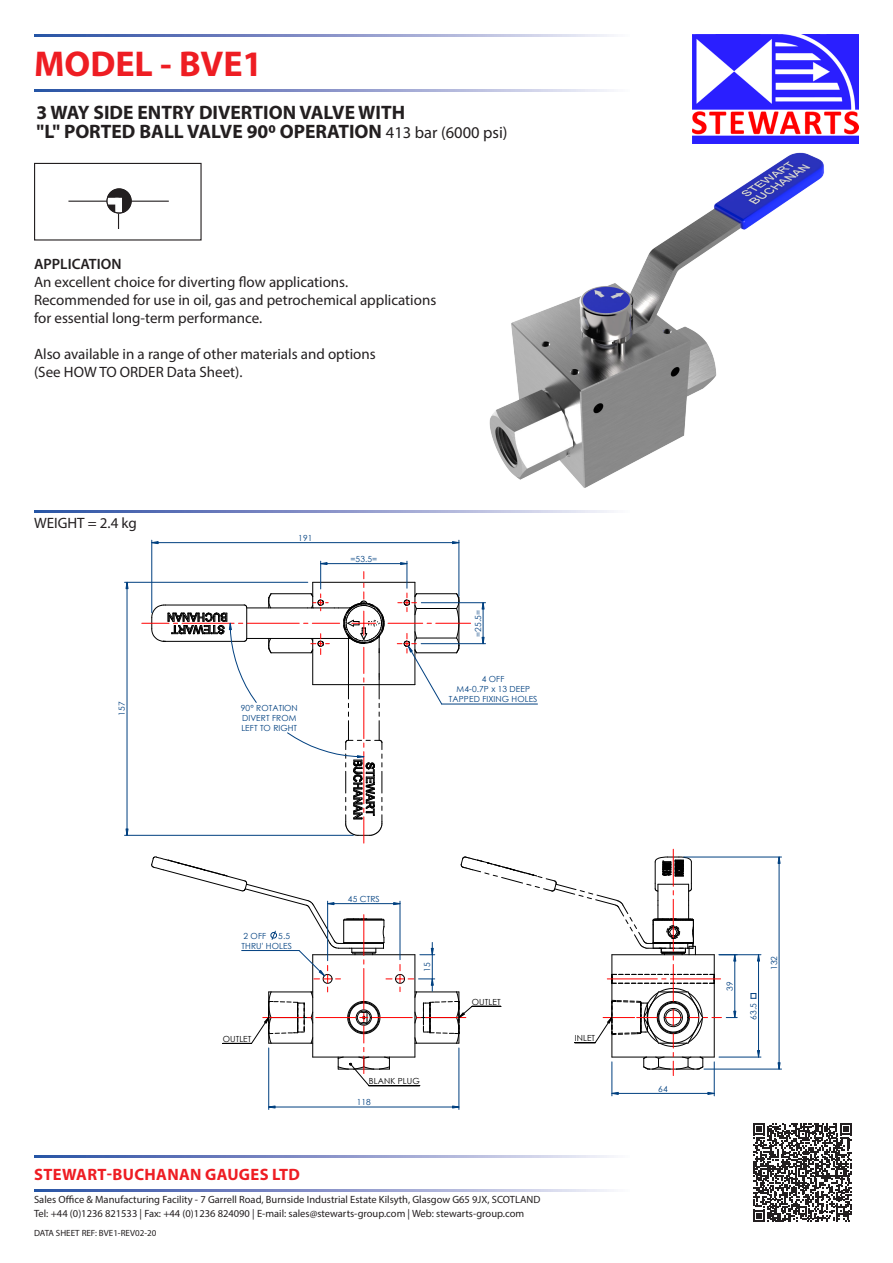
<style>
.page{position:relative;width:893px;height:1263px;background:#fff}
.page>*{position:absolute;margin:0;border:0;box-sizing:border-box;transform-origin:0 0}
.t1{font:700 36px "Myriad Pro";color:#ee1d23}
.t2{font:700 19.5px "Myriad Pro";color:#231f20}
.t3{font:700 16.5px "Myriad Pro";letter-spacing:.02em;color:#ee1d23}
.t4{font:15px/18px "Myriad Pro";color:#231f20}
.t5{font:600 15px "Myriad Pro";color:#231f20}
.t6{font:10.5px/13.5px "Myriad Pro";color:#231f20}
.t7{font:9px "Myriad Pro";color:#231f20}
.t8{font:8.4px/10.2px "Century Gothic";letter-spacing:.015em;color:#004080}
.t9{font:8.4px "Century Gothic";letter-spacing:.01em;color:#000}
.s1{font-weight:400;font-size:16.5px}
</style>
<div class="page">
<div style="left:107px;top:189px;width:24px;height:24px;background:#231f20;border-radius:50%"></div>
<svg style="left:34px;top:34px;width:577px;height:2px"></svg>
<svg style="left:34px;top:90px;width:577px;height:2px"></svg>
<svg style="left:34px;top:1156px;width:577px;height:2px"></svg>
<svg style="left:34px;top:1190px;width:577px;height:2px"></svg>
<img style="left:693px;top:34px;width:166px;height:109px">
<svg style="left:34px;top:510px;width:577px;height:2px"></svg>
<div style="left:34px;top:163px;width:168px;height:78px;border:1px solid #231f20"></div>
<hr style="left:68px;top:201px;width:101px;height:1px;background:#231f20">
<div style="left:107px;top:198px;width:12px;height:7px;background:#fff;border:2px solid #fff"></div>
<svg style="left:118px;top:214px;width:1px;height:15px"></svg>
<div style="left:115px;top:198px;width:7px;height:15px;background:#fff"></div>
<div style="left:107px;top:188px;width:25px;height:26px;border:1px solid #231f20;border-radius:50%"></div>
<hr style="left:247px;top:638px;width:61px;height:1px;background:#000">
<hr style="left:247px;top:607px;width:61px;height:1px;background:#000">
<hr style="left:416px;top:593px;width:41px;height:1px;background:#000">
<hr style="left:416px;top:608px;width:41px;height:1px;background:#000">
<hr style="left:416px;top:638px;width:41px;height:1px;background:#000">
<hr style="left:416px;top:652px;width:41px;height:1px;background:#000">
<svg style="left:456px;top:593px;width:4px;height:61px"></svg>
<hr style="left:271px;top:593px;width:40px;height:1px;background:#000">
<hr style="left:271px;top:652px;width:40px;height:1px;background:#000">
<svg style="left:268px;top:593px;width:4px;height:16px"></svg>
<svg style="left:268px;top:639px;width:4px;height:15px"></svg>
<hr style="left:313px;top:684px;width:102px;height:1px;background:#000">
<hr style="left:415px;top:582px;width:1px;height:103px;background:#000">
<hr style="left:313px;top:582px;width:102px;height:1px;background:#000">
<hr style="left:247px;top:623px;width:52px;height:1px;background:#f00">
<hr style="left:388px;top:623px;width:35px;height:1px;background:#f00">
<hr style="left:436px;top:623px;width:35px;height:1px;background:#f00">
<hr style="left:321px;top:563px;width:86px;height:1px;background:#004080">
<hr style="left:152px;top:542px;width:307px;height:1px;background:#004080">
<hr style="left:459px;top:540px;width:1px;height:56px;background:#004080">
<hr style="left:152px;top:540px;width:1px;height:73px;background:#004080">
<hr style="left:442px;top:704px;width:95px;height:1px;background:#004080">
<hr style="left:483px;top:603px;width:1px;height:41px;background:#004080">
<hr style="left:421px;top:602px;width:65px;height:1px;background:#004080">
<hr style="left:421px;top:643px;width:65px;height:1px;background:#004080">
<hr style="left:125px;top:835px;width:228px;height:1px;background:#004080">
<hr style="left:127px;top:582px;width:1px;height:253px;background:#004080">
<hr style="left:125px;top:582px;width:183px;height:1px;background:#004080">
<svg style="left:398px;top:561px;width:19px;height:55px"></svg>
<svg style="left:452px;top:541px;width:7px;height:3px"></svg>
<svg style="left:151px;top:541px;width:7px;height:3px"></svg>
<svg style="left:397px;top:631px;width:45px;height:73px"></svg>
<svg style="left:142px;top:604px;width:115px;height:99px"></svg>
<svg style="left:287px;top:561px;width:98px;height:282px"></svg>
<hr style="left:673px;top:849px;width:1px;height:37px;background:#f00">
<hr style="left:714px;top:1062px;width:1px;height:34px;background:#004080">
<hr style="left:612px;top:1062px;width:1px;height:34px;background:#004080">
<hr style="left:684px;top:857px;width:97px;height:1px;background:#004080">
<hr style="left:704px;top:1069px;width:77px;height:1px;background:#004080">
<hr style="left:779px;top:857px;width:1px;height:212px;background:#004080">
<hr style="left:758px;top:955px;width:1px;height:102px;background:#004080">
<hr style="left:719px;top:954px;width:42px;height:1px;background:#004080">
<hr style="left:719px;top:1057px;width:42px;height:1px;background:#004080">
<hr style="left:612px;top:1093px;width:102px;height:1px;background:#004080">
<svg style="left:751px;top:993px;width:6px;height:6px"></svg>
<svg style="left:757px;top:954px;width:3px;height:7px"></svg>
<svg style="left:757px;top:1050px;width:3px;height:7px"></svg>
<svg style="left:708px;top:1092px;width:7px;height:3px"></svg>
<svg style="left:612px;top:1092px;width:7px;height:3px"></svg>
<hr style="left:269px;top:1107px;width:190px;height:1px;background:#004080">
<hr style="left:459px;top:1048px;width:1px;height:61px;background:#004080">
<hr style="left:268px;top:1048px;width:1px;height:61px;background:#004080">
<svg style="left:151px;top:856px;width:586px;height:230px"></svg>
<img style="left:489px;top:143px;width:344px;height:345px">
<svg style="left:753px;top:1123px;width:99px;height:99px"></svg>
<h1 class="t1" style="left:34px;top:41px;width:230px">MODEL - BVE1</h1>
<p class="t2" style="left:37px;top:99px;width:370px">3 WAY SIDE ENTRY DIVERTION VALVE WITH</p>
<p class="t2" style="left:37px;top:119px;width:472px">"L" PORTED BALL VALVE 900 OPERATION <span class="s1">413 bar (6000 psi)</span></p>
<p class="t5" style="left:34px;top:255px;width:89px">APPLICATION</p>
<p class="t4" style="left:34px;top:273px;width:316px">An excellent choice for diverting flow applications.</p>
<p class="t4" style="left:34px;top:291px;width:404px">Recommended for use in oil, gas and petrochemical applications for essential long-term performance.</p>
<p class="t4" style="left:34px;top:345px;width:343px">Also available in a range of other materials and options</p>
<p class="t4" style="left:34px;top:363px;width:210px">(See HOW TO ORDER Data Sheet).</p>
<p class="t4" style="left:34px;top:514px;width:104px">WEIGHT = 2.4 kg</p>
<p class="t8" style="left:117px;top:716px;width:16px;rotate:-90deg">157</p>
<p class="t8" style="left:298px;top:533px;width:16px">191</p>
<p class="t8" style="left:350px;top:554px;width:28px">=53.5=</p>
<p class="t8" style="left:241px;top:702px;width:59px">90° ROTATION<br>DIVERT FROM<br>LEFT TO RIGHT</p>
<p class="t8" style="left:473px;top:637px;width:28px;rotate:-90deg">=25.5=</p>
<p class="t8" style="left:482px;top:674px;width:24px">4 OFF</p>
<p class="t8" style="left:457px;top:684px;width:75px">M4-0.7P x 13 DEEP</p>
<p class="t8" style="left:449px;top:694px;width:90px">TAPPED FIXING HOLES</p>
<p class="t8" style="left:244px;top:930px;width:24px">2 OFF</p>
<p class="t8" style="left:242px;top:930px;width:52px;text-align:right">5.5<br>THRU' HOLES</p>
<p class="t9" style="left:223px;top:1033px;width:30px">OUTLET</p>
<p class="t8" style="left:348px;top:894px;width:33px">45 CTRS</p>
<p class="t8" style="left:422px;top:971px;width:11px;rotate:-90deg">15</p>
<p class="t9" style="left:369px;top:1075px;width:52px">BLANK PLUG</p>
<p class="t8" style="left:357px;top:1097px;width:16px">118</p>
<p class="t9" style="left:472px;top:996px;width:30px">OUTLET</p>
<p class="t3" style="left:34px;top:1164px;width:267px">STEWART-BUCHANAN GAUGES LTD</p>
<p class="t6" style="left:34px;top:1193px;width:508px">Sales Office &amp; Manufacturing Facility - 7 Garrell Road, Burnside Industrial Estate Kilsyth, Glasgow G65 9JX, SCOTLAND<br>Tel: +44 (0)1236 821533 | Fax: +44 (0)1236 824090 | E-mail: sales@stewarts-group.com | Web: stewarts-group.com</p>
<p class="t7" style="left:34px;top:1227px;width:124px">DATA SHEET REF: BVE1-REV02-20</p>
<p class="t9" style="left:575px;top:1032px;width:22px">INLET</p>
<p class="t8" style="left:658px;top:1083px;width:11px">64</p>
<p class="t8" style="left:724px;top:991px;width:11px;rotate:-90deg">39</p>
<p class="t8" style="left:748px;top:1020px;width:18px;rotate:-90deg">63.5</p>
<p class="t8" style="left:769px;top:970px;width:16px;rotate:-90deg">132</p>
</div>
